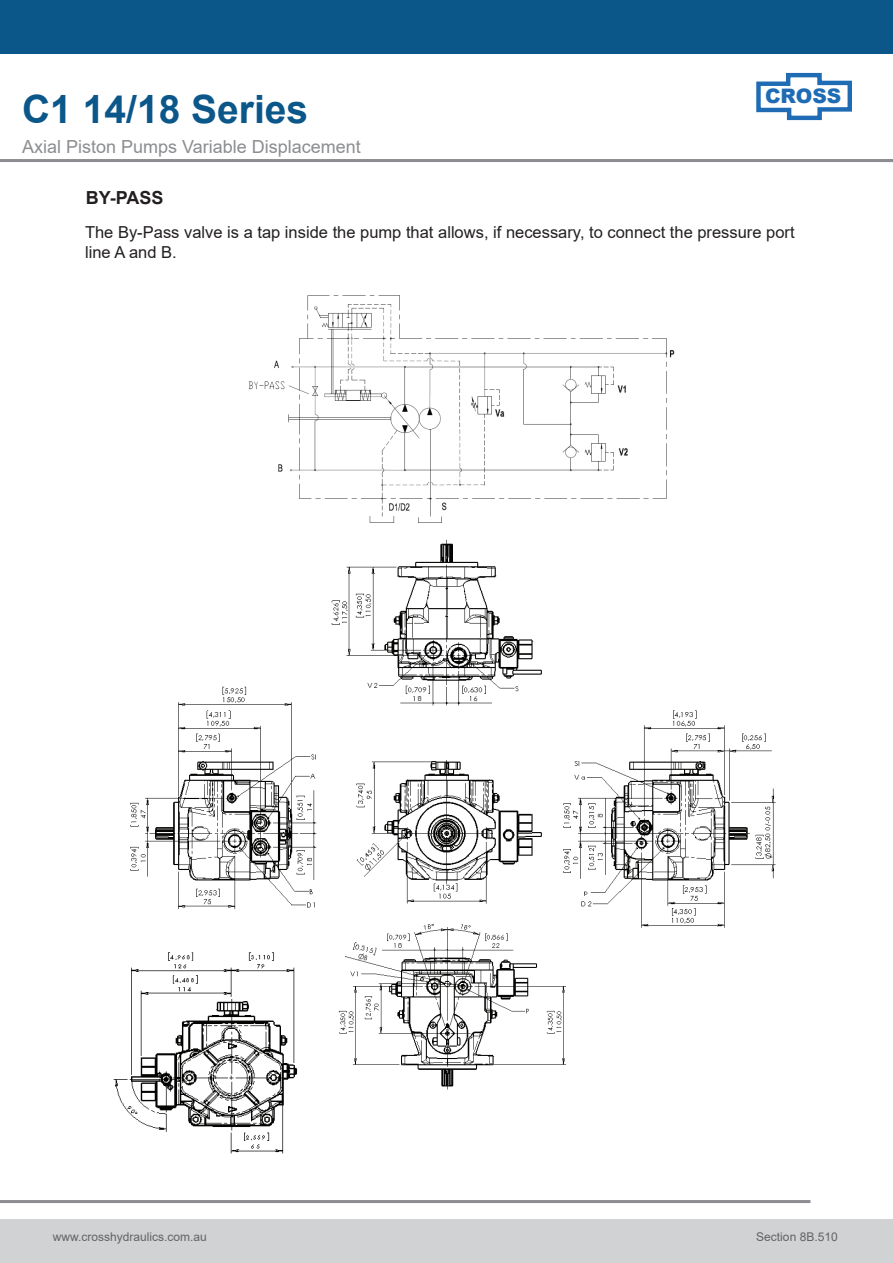
<style>
.page{position:relative;width:893px;height:1263px;background:#fff}
.page>*{position:absolute;margin:0;border:0;box-sizing:border-box;transform-origin:0 0}
.Blue_Header{font:700 39px "Arial";color:#0b578a}
.t1{font:900 19.95px "Arial";color:#1f6cb5}
.Grey_Header{font:18px "Arial";color:#8b8d90}
.t2{font:700 18px "Arial";color:#231f20}
.t3{font:16.5px/19.8px "Arial";color:#231f20}
.t4{font:12px "Arial";color:#636366}
</style>
<div class="page">
<div style="left:0;top:0;width:893px;height:54px;background:#0b578a"></div>
<div style="left:0;top:1219px;width:893px;height:44px;background:#d1d2d4"></div>
<hr style="left:0;top:1200px;width:810px;height:3px;background:#8b8d90">
<svg style="left:756px;top:72px;width:96px;height:49px"></svg>
<hr style="left:0;top:159px;width:893px;height:3px;background:#8b8d90">
<img style="left:130px;top:539px;width:646px;height:389px">
<img style="left:249px;top:295px;width:425px;height:228px">
<img style="left:325px;top:911px;width:255px;height:179px">
<img style="left:113px;top:952px;width:185px;height:202px">
<p class="Blue_Header" style="left:22px;top:82px;width:288px">C1 14/18 Series</p>
<p class="Grey_Header" style="left:22px;top:134px;width:340px">Axial Piston Pumps Variable Displacement</p>
<p class="t1" style="left:765px;top:82px;width:78px">CROSS</p>
<p class="t2" style="left:86px;top:185px;width:79px">BY-PASS</p>
<p class="t3" style="left:85px;top:222px;width:711px">The By-Pass valve is a tap inside the pump that allows, if necessary, to connect the pressure port line A and B.</p>
<p class="t4" style="left:53px;top:1228px;width:156px">www.crosshydraulics.com.au</p>
<p class="t4" style="left:756px;top:1228px;width:83px">Section 8B.510</p>
</div>
